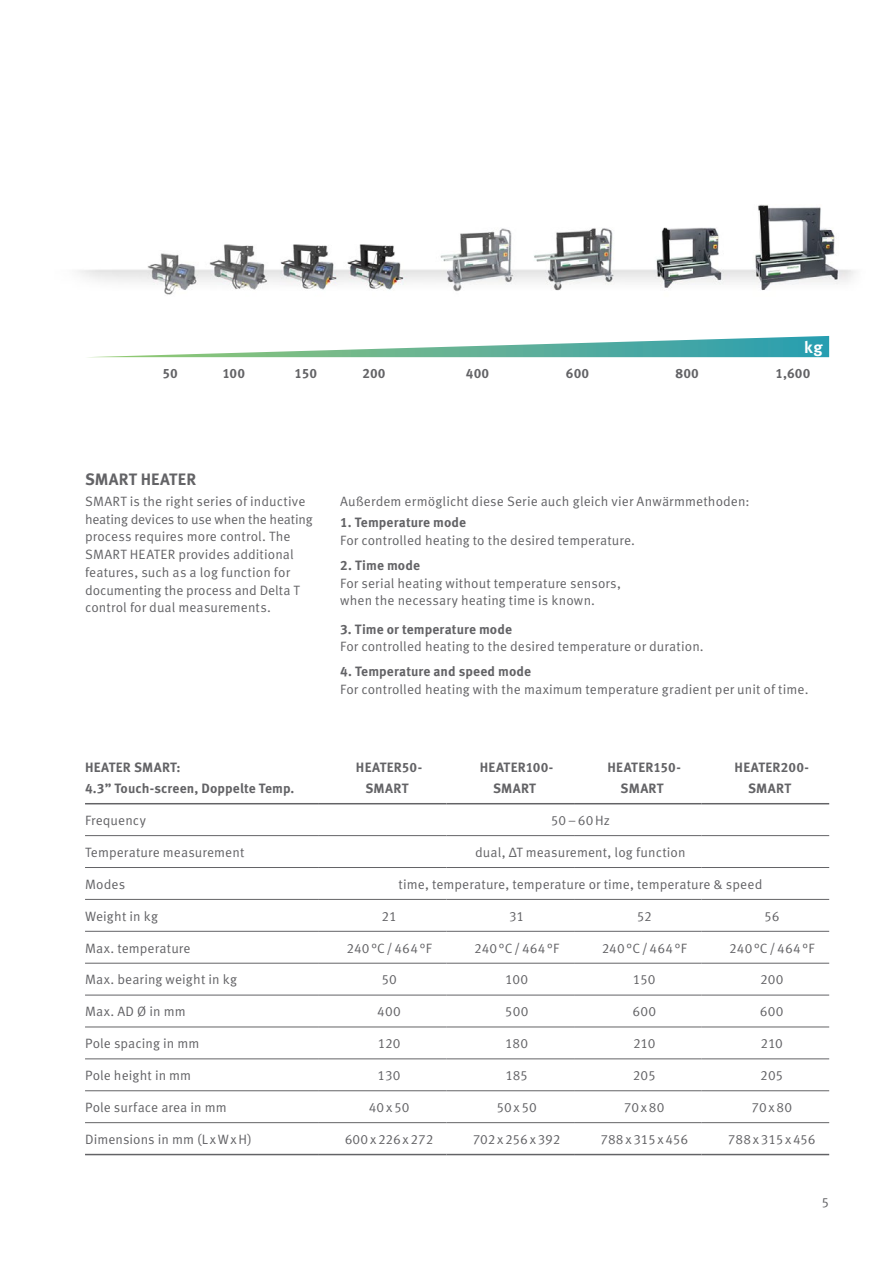
<style>
.page{position:relative;width:893px;height:1263px;background:#fff}
.page>*{position:absolute;margin:0;border:0;box-sizing:border-box;transform-origin:0 0}
.t1{font:700 16.5px "Schaeffler Meta";letter-spacing:.01em;color:#636366}
.t2{font:700 16.5px "Schaeffler Meta";color:#fff}
.t3{font:13.5px/17.7px "Schaeffler Meta";letter-spacing:.005em;color:#636366}
.t4{font:700 13.5px/21.3px "Schaeffler Meta";letter-spacing:.01em;color:#636366;text-align:center}
</style>
<div class="page">
<img style="left:78px;top:204px;width:778px;height:91px">
<svg style="left:94px;top:336px;width:735px;height:21px"></svg>
<hr style="left:85px;top:835px;width:234px;height:1px;background:#636366">
<hr style="left:85px;top:867px;width:234px;height:1px;background:#636366">
<hr style="left:85px;top:899px;width:234px;height:1px;background:#636366">
<hr style="left:319px;top:835px;width:127px;height:1px;background:#636366">
<hr style="left:446px;top:835px;width:128px;height:1px;background:#636366">
<hr style="left:574px;top:835px;width:128px;height:1px;background:#636366">
<hr style="left:702px;top:835px;width:127px;height:1px;background:#636366">
<hr style="left:319px;top:867px;width:127px;height:1px;background:#636366">
<hr style="left:446px;top:867px;width:128px;height:1px;background:#636366">
<hr style="left:574px;top:867px;width:128px;height:1px;background:#636366">
<hr style="left:702px;top:867px;width:127px;height:1px;background:#636366">
<hr style="left:319px;top:899px;width:127px;height:1px;background:#636366">
<hr style="left:446px;top:899px;width:128px;height:1px;background:#636366">
<hr style="left:574px;top:899px;width:128px;height:1px;background:#636366">
<hr style="left:85px;top:931px;width:234px;height:1px;background:#636366">
<hr style="left:85px;top:963px;width:234px;height:1px;background:#636366">
<hr style="left:85px;top:995px;width:234px;height:1px;background:#636366">
<hr style="left:85px;top:1027px;width:234px;height:1px;background:#636366">
<hr style="left:85px;top:1058px;width:234px;height:1px;background:#636366">
<hr style="left:85px;top:1090px;width:234px;height:1px;background:#636366">
<hr style="left:85px;top:1122px;width:234px;height:1px;background:#636366">
<hr style="left:702px;top:899px;width:127px;height:1px;background:#636366">
<hr style="left:319px;top:931px;width:127px;height:1px;background:#636366">
<hr style="left:446px;top:931px;width:128px;height:1px;background:#636366">
<hr style="left:574px;top:931px;width:128px;height:1px;background:#636366">
<hr style="left:702px;top:931px;width:127px;height:1px;background:#636366">
<hr style="left:319px;top:963px;width:127px;height:1px;background:#636366">
<hr style="left:446px;top:963px;width:128px;height:1px;background:#636366">
<hr style="left:574px;top:963px;width:128px;height:1px;background:#636366">
<hr style="left:702px;top:963px;width:127px;height:1px;background:#636366">
<hr style="left:319px;top:995px;width:127px;height:1px;background:#636366">
<hr style="left:446px;top:995px;width:128px;height:1px;background:#636366">
<hr style="left:574px;top:995px;width:128px;height:1px;background:#636366">
<hr style="left:702px;top:995px;width:127px;height:1px;background:#636366">
<hr style="left:319px;top:1027px;width:127px;height:1px;background:#636366">
<hr style="left:446px;top:1027px;width:128px;height:1px;background:#636366">
<hr style="left:574px;top:1027px;width:128px;height:1px;background:#636366">
<hr style="left:702px;top:1027px;width:127px;height:1px;background:#636366">
<hr style="left:319px;top:1058px;width:127px;height:1px;background:#636366">
<hr style="left:446px;top:1058px;width:128px;height:1px;background:#636366">
<hr style="left:574px;top:1058px;width:128px;height:1px;background:#636366">
<hr style="left:702px;top:1058px;width:127px;height:1px;background:#636366">
<hr style="left:319px;top:1090px;width:127px;height:1px;background:#636366">
<hr style="left:446px;top:1090px;width:128px;height:1px;background:#636366">
<hr style="left:574px;top:1090px;width:128px;height:1px;background:#636366">
<hr style="left:702px;top:1090px;width:127px;height:1px;background:#636366">
<hr style="left:319px;top:1122px;width:127px;height:1px;background:#636366">
<hr style="left:446px;top:1122px;width:128px;height:1px;background:#636366">
<hr style="left:574px;top:1122px;width:128px;height:1px;background:#636366">
<hr style="left:702px;top:1122px;width:127px;height:1px;background:#636366">
<hr style="left:85px;top:1154px;width:234px;height:1px;background:#636366">
<hr style="left:319px;top:1154px;width:127px;height:1px;background:#636366">
<hr style="left:446px;top:1154px;width:128px;height:1px;background:#636366">
<hr style="left:574px;top:1154px;width:128px;height:1px;background:#636366">
<hr style="left:702px;top:1154px;width:127px;height:1px;background:#636366">
<hr style="left:85px;top:803px;width:234px;height:1px;background:#636366">
<hr style="left:319px;top:803px;width:127px;height:1px;background:#636366">
<hr style="left:446px;top:803px;width:128px;height:1px;background:#636366">
<hr style="left:574px;top:803px;width:128px;height:1px;background:#636366">
<hr style="left:702px;top:803px;width:127px;height:1px;background:#636366">
<p class="t2" style="left:804px;top:337px;width:20px">kg</p>
<p class="t4" style="left:162px;top:363px;width:17px">50</p>
<p class="t4" style="left:222px;top:363px;width:24px">100</p>
<p class="t4" style="left:295px;top:363px;width:24px">150</p>
<p class="t4" style="left:362px;top:363px;width:25px">200</p>
<p class="t4" style="left:466px;top:363px;width:25px">400</p>
<p class="t4" style="left:566px;top:363px;width:25px">600</p>
<p class="t4" style="left:675px;top:363px;width:25px">800</p>
<p class="t4" style="left:775px;top:363px;width:37px">1,600</p>
<p class="t1" style="left:85px;top:469px;width:113px">SMART HEATER</p>
<p class="t3" style="left:85px;top:493px;width:229px">SMART is the right series of inductive heating devices to use when the heating process requires more control. The SMART HEATER provides additional features, such as a log function for documenting the process and Delta T control for dual measurements.</p>
<p class="t3" style="left:340px;top:493px;width:411px">Außerdem ermöglicht diese Serie auch gleich vier Anwärmmethoden:</p>
<p class="t4" style="left:340px;top:512px;width:127px">1. Temperature mode</p>
<p class="t3" style="left:340px;top:532px;width:296px">For controlled heating to the desired temperature.</p>
<p class="t4" style="left:340px;top:555px;width:81px">2. Time mode</p>
<p class="t3" style="left:340px;top:574px;width:282px">For serial heating without temperature sensors, when the necessary heating time is known.</p>
<p class="t4" style="left:340px;top:618px;width:173px">3. Time or temperature mode</p>
<p class="t3" style="left:340px;top:638px;width:365px">For controlled heating to the desired temperature or duration.</p>
<p class="t4" style="left:340px;top:661px;width:192px">4. Temperature and speed mode</p>
<p class="t3" style="left:340px;top:680px;width:470px">For controlled heating with the maximum temperature gradient per unit of time.</p>
<p class="t4" style="left:85px;top:757px;width:211px;text-align:left">HEATER SMART:<br>4.3” Touch-screen, Doppelte Temp.</p>
<p class="t4" style="left:356px;top:757px;width:68px">HEATER50-<br>SMART</p>
<p class="t4" style="left:480px;top:757px;width:75px">HEATER100-<br>SMART</p>
<p class="t4" style="left:608px;top:757px;width:75px">HEATER150-<br>SMART</p>
<p class="t4" style="left:735px;top:757px;width:76px">HEATER200-<br>SMART</p>
<p class="t3" style="left:85px;top:812px;width:62px">Frequency</p>
<p class="t3" style="left:551px;top:812px;width:61px">50–60Hz</p>
<p class="t3" style="left:85px;top:843px;width:161px">Temperature measurement</p>
<p class="t3" style="left:475px;top:843px;width:212px">dual, ΔT measurement, log function</p>
<p class="t3" style="left:85px;top:875px;width:42px">Modes</p>
<p class="t3" style="left:398px;top:875px;width:365px">time, temperature, temperature or time, temperature &amp; speed</p>
<p class="t3" style="left:85px;top:907px;width:75px">Weight in kg</p>
<p class="t3" style="left:381px;top:907px;width:17px">21</p>
<p class="t3" style="left:509px;top:907px;width:17px">31</p>
<p class="t3" style="left:637px;top:907px;width:16px">52</p>
<p class="t3" style="left:764px;top:907px;width:17px">56</p>
<p class="t3" style="left:85px;top:939px;width:107px">Max. temperature</p>
<p class="t3" style="left:347px;top:939px;width:87px">240°C/464°F</p>
<p class="t3" style="left:474px;top:939px;width:87px">240°C/464°F</p>
<p class="t3" style="left:602px;top:939px;width:87px">240°C/464°F</p>
<p class="t3" style="left:729px;top:939px;width:87px">240°C/464°F</p>
<p class="t3" style="left:85px;top:971px;width:154px">Max. bearing weight in kg</p>
<p class="t3" style="left:381px;top:971px;width:17px">50</p>
<p class="t3" style="left:505px;top:971px;width:24px">100</p>
<p class="t3" style="left:633px;top:971px;width:24px">150</p>
<p class="t3" style="left:760px;top:971px;width:25px">200</p>
<p class="t3" style="left:85px;top:1003px;width:102px">Max. AD Ø in mm</p>
<p class="t3" style="left:377px;top:1003px;width:25px">400</p>
<p class="t3" style="left:505px;top:1003px;width:25px">500</p>
<p class="t3" style="left:632px;top:1003px;width:25px">600</p>
<p class="t3" style="left:760px;top:1003px;width:25px">600</p>
<p class="t3" style="left:85px;top:1035px;width:116px">Pole spacing in mm</p>
<p class="t3" style="left:378px;top:1035px;width:24px">120</p>
<p class="t3" style="left:505px;top:1035px;width:24px">180</p>
<p class="t3" style="left:633px;top:1035px;width:24px">210</p>
<p class="t3" style="left:761px;top:1035px;width:24px">210</p>
<p class="t3" style="left:85px;top:1067px;width:108px">Pole height in mm</p>
<p class="t3" style="left:378px;top:1067px;width:24px">130</p>
<p class="t3" style="left:505px;top:1067px;width:24px">185</p>
<p class="t3" style="left:633px;top:1067px;width:25px">205</p>
<p class="t3" style="left:760px;top:1067px;width:25px">205</p>
<p class="t3" style="left:85px;top:1099px;width:143px">Pole surface area in mm</p>
<p class="t3" style="left:369px;top:1099px;width:42px">40x50</p>
<p class="t3" style="left:496px;top:1099px;width:42px">50x50</p>
<p class="t3" style="left:624px;top:1099px;width:42px">70x80</p>
<p class="t3" style="left:751px;top:1099px;width:42px">70x80</p>
<p class="t3" style="left:85px;top:1130px;width:168px">Dimensions in mm (L xWxH)</p>
<p class="t3" style="left:345px;top:1130px;width:90px">600x226x272</p>
<p class="t3" style="left:473px;top:1130px;width:89px">702x256x392</p>
<p class="t3" style="left:600px;top:1130px;width:89px">788x315x456</p>
<p class="t3" style="left:728px;top:1130px;width:89px">788x315x456</p>
<p class="t3" style="left:821px;top:1194px;width:9px">5</p>
</div>
